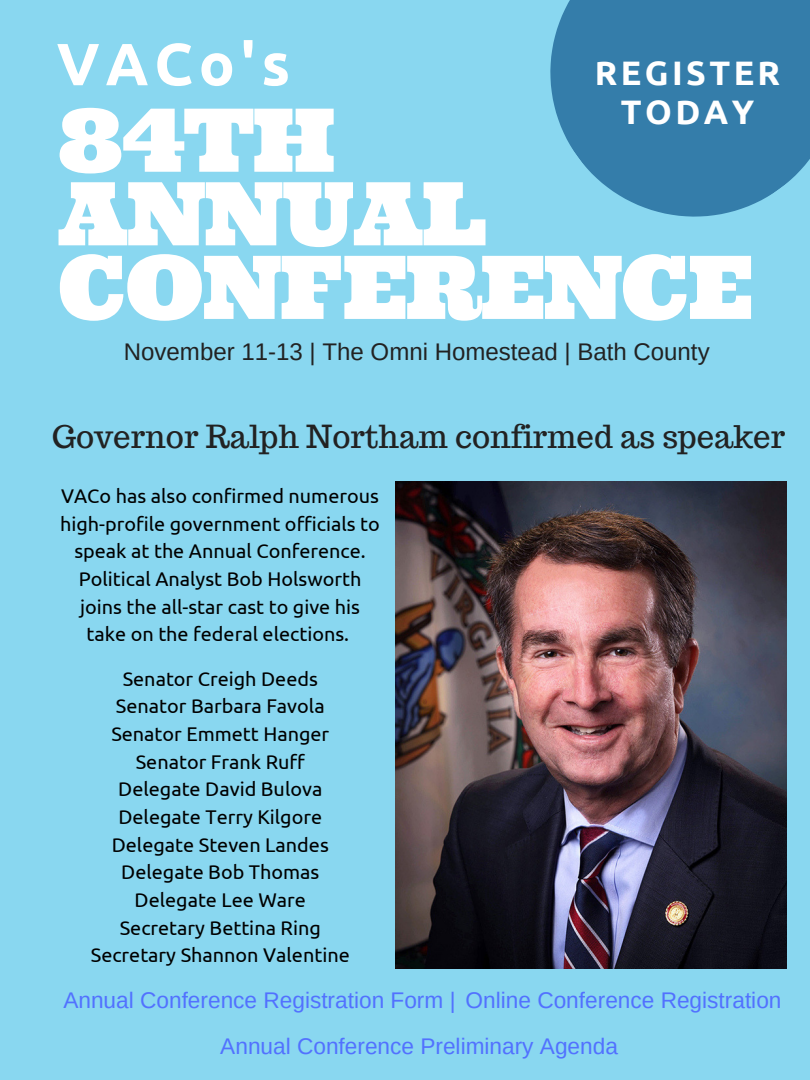
<style>
.page{position:relative;width:810px;height:1080px;background:#89d7f0}
.page>*{position:absolute;margin:0;border:0;box-sizing:border-box;transform-origin:0 0}
.t1{font:87.75px/73.6px "Ultra";letter-spacing:-.02em;color:#fff}
.t2{font:700 59.44px "Ubuntu";color:#fff}
.t3{font:700 33.94px/38.9px "Ubuntu";letter-spacing:.1em;color:#fff;text-align:center}
.t4{font:31.12px "Trocchi";color:#222}
.t5{font:24.06px "Arimo";color:#222}
.t6{font:22.62px/46.4px "Arimo";color:#5271ff;text-align:center}
.t7{font:19.81px/27.6px "Ubuntu";color:#000;text-align:center}
</style>
<div class="page">
<img style="left:395px;top:482px;width:391px;height:487px">
<svg style="left:550px;top:0;width:260px;height:217px;background:#3e88b2"></svg>
<h2 class="t2" style="left:57px;top:30px;width:235px">VACo's</h2>
<h3 class="t3" style="left:595px;top:53px;width:187px">REGISTER<br>TODAY</h3>
<h1 class="t1" style="left:58px;top:103px;width:697px">84TH<br>ANNUAL<br>CONFERENCE</h1>
<p class="t5" style="left:124px;top:339px;width:587px">November 11-13 | The Omni Homestead | Bath County</p>
<h3 class="t4" style="left:52px;top:416px;width:735px">Governor Ralph Northam confirmed as speaker</h3>
<p class="t7" style="left:60px;top:482px;width:321px">VACo has also confirmed numerous high-profile government officials to speak at the Annual Conference.<br>Political Analyst Bob Holsworth joins the all-star cast to give his take on the federal elections.</p>
<p class="t7" style="left:91px;top:665px;width:260px">Senator Creigh Deeds<br>Senator Barbara Favola<br>Senator Emmett Hanger<br>Senator Frank Ruff<br>Delegate David Bulova<br>Delegate Terry Kilgore<br>Delegate Steven Landes<br>Delegate Bob Thomas<br>Delegate Lee Ware<br>Secretary Bettina Ring<br>Secretary Shannon Valentine</p>
<p class="t6" style="left:63px;top:977px;width:720px">Annual Conference Registration Form | Online Conference Registration<br>Annual Conference Preliminary Agenda</p>
</div>
